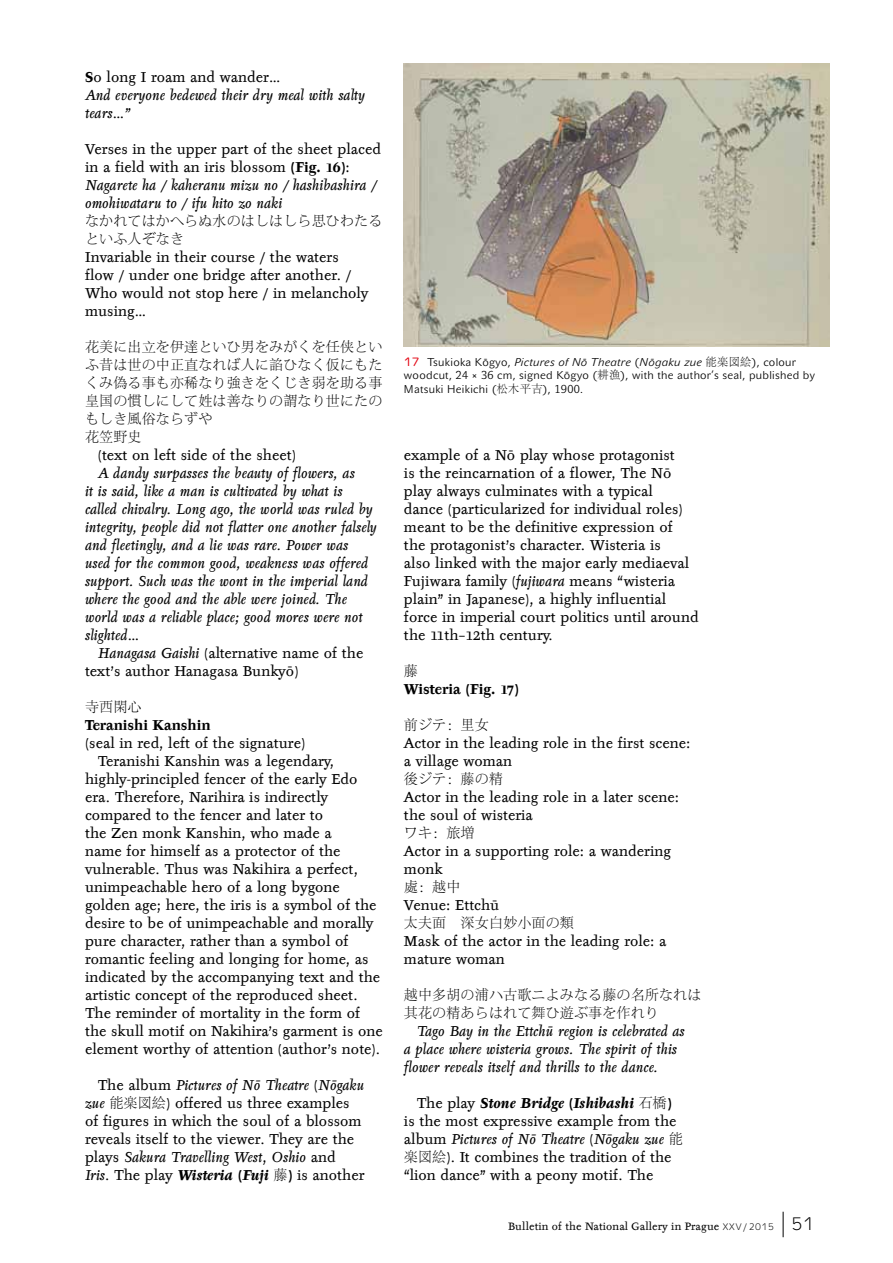
<style>
.page{position:relative;width:893px;height:1263px;background:#fff}
.page>*{position:absolute;margin:0;border:0;box-sizing:border-box;transform-origin:0 0}
.t1{font:14.1px/18px "Tyfa Text CE";letter-spacing:.005em;color:#000}
.t2{font:italic 14.1px/18px "Tyfa Text CE";letter-spacing:.005em;color:#000}
.t3{font:300 14.1px "Adobe Song Std";letter-spacing:.005em;color:#000}
.t4{font:700 14.1px/18px "Tyfa Text CE";letter-spacing:.005em;color:#000}
.t5{font:11.25px/13.5px "John Sans Lite Pro";letter-spacing:.025em;color:#000}
.t6{font:10.5px "Tyfa Text CE";letter-spacing:.015em;color:#000}
.s1{font-weight:700;font-style:normal}
.s2{font-style:normal}
.s3{font-weight:700}
.s4{font-style:italic}
.s5{font-family:"Adobe Song Std";font-weight:300}
.s6{font-weight:700;font-style:italic}
.s7{font-family:"Metron Text Pro";font-size:12px;color:#e30613}
.s8{font-family:"Metron Light Pro";font-size:9.45px}
.s9{font-family:"Metron Light Pro";font-size:18px}
</style>
<div class="page">
<svg style="left:783px;top:1212px;width:1px;height:25px"></svg>
<img style="left:404px;top:64px;width:425px;height:283px">
<p class="t2" style="left:85px;top:68px;width:282px"><span class="s1">S</span><span class="s2">o long I roam and wander…<br></span>And everyone bedewed their dry meal with salty tears…”</p>
<p class="t1" style="left:85px;top:140px;width:299px">Verses in the upper part of the sheet placed in a field with an iris blossom <span class="s3">(Fig. 16)</span>:<br><span class="s4">Nagarete ha / kaheranu mizu no / hashibashira / omohiwataru to / ifu hito zo naki<br></span><span class="s5">なかれてはかへらぬ水のはしはしら思ひわたるといふ人ぞなき<br></span>Invariable in their course / the waters<br>flow / under one bridge after another. /<br>Who would not stop here / in melancholy musing…</p>
<p class="t3" style="left:85px;top:339px;width:299px">花美に出立を伊達といひ男をみがくを任侠とい</p>
<p class="t3" style="left:85px;top:357px;width:299px">ふ昔は世の中正直なれば人に諂ひなく仮にもた</p>
<p class="t3" style="left:85px;top:375px;width:299px">くみ偽る事も亦稀なり強きをくじき弱を助る事</p>
<p class="t3" style="left:85px;top:393px;width:299px">皇国の慣しにして姓は善なりの謂なり世にたの</p>
<p class="t3" style="left:85px;top:411px;width:129px">もしき風俗ならずや</p>
<p class="t3" style="left:85px;top:429px;width:58px">花笠野史</p>
<p class="t1" style="left:98px;top:446px;width:200px">(text on left side of the sheet)</p>
<p class="t2" style="left:98px;top:464px;width:259px">A dandy surpasses the beauty of flowers, as</p>
<p class="t2" style="left:85px;top:482px;width:259px">it is said, like a man is cultivated by what is</p>
<p class="t2" style="left:85px;top:500px;width:289px">called chivalry. Long ago, the world was ruled by</p>
<p class="t2" style="left:85px;top:518px;width:293px">integrity, people did not flatter one another falsely</p>
<p class="t2" style="left:85px;top:536px;width:265px">and fleetingly, and a lie was rare. Power was</p>
<p class="t2" style="left:85px;top:554px;width:285px">used for the common good, weakness was offered</p>
<p class="t2" style="left:85px;top:572px;width:285px">support. Such was the wont in the imperial land</p>
<p class="t2" style="left:85px;top:590px;width:264px">where the good and the able were joined. The</p>
<p class="t2" style="left:85px;top:608px;width:279px">world was a reliable place; good mores were not</p>
<p class="t2" style="left:85px;top:626px;width:56px">slighted…</p>
<p class="t1" style="left:98px;top:644px;width:267px"><span class="s4">Hanagasa Gaishi</span> (alternative name of the</p>
<p class="t1" style="left:85px;top:662px;width:215px">text’s author Hanagasa Bunkyō)</p>
<p class="t3" style="left:85px;top:699px;width:58px">寺西閑心</p>
<p class="t4" style="left:85px;top:716px;width:127px">Teranishi Kanshin</p>
<p class="t1" style="left:85px;top:734px;width:222px">(seal in red, left of the signature)</p>
<p class="t1" style="left:98px;top:752px;width:238px">Teranishi Kanshin was a legendary,</p>
<p class="t1" style="left:85px;top:770px;width:274px">highly-principled fencer of the early Edo</p>
<p class="t1" style="left:85px;top:788px;width:244px">era. Therefore, Narihira is indirectly</p>
<p class="t1" style="left:85px;top:806px;width:240px">compared to the fencer and later to</p>
<p class="t1" style="left:85px;top:824px;width:248px">the Zen monk Kanshin, who made a</p>
<p class="t1" style="left:85px;top:842px;width:257px">name for himself as a protector of the</p>
<p class="t1" style="left:85px;top:860px;width:275px">vulnerable. Thus was Nakihira a perfect,</p>
<p class="t1" style="left:85px;top:878px;width:256px">unimpeachable hero of a long bygone</p>
<p class="t1" style="left:85px;top:896px;width:293px">golden age; here, the iris is a symbol of the</p>
<p class="t1" style="left:85px;top:914px;width:290px">desire to be of unimpeachable and morally</p>
<p class="t1" style="left:85px;top:932px;width:265px">pure character, rather than a symbol of</p>
<p class="t1" style="left:85px;top:950px;width:285px">romantic feeling and longing for home, as</p>
<p class="t1" style="left:85px;top:968px;width:297px">indicated by the accompanying text and the</p>
<p class="t1" style="left:85px;top:986px;width:274px">artistic concept of the reproduced sheet.</p>
<p class="t1" style="left:85px;top:1004px;width:277px">The reminder of mortality in the form of</p>
<p class="t1" style="left:85px;top:1022px;width:299px">the skull motif on Nakihira’s garment is one</p>
<p class="t1" style="left:85px;top:1040px;width:296px">element worthy of attention (author’s note).</p>
<p class="t1" style="left:85px;top:1076px;width:281px;text-indent:13px">The album <span class="s4">Pictures of Nō Theatre</span> (<span class="s4">Nōgaku zue</span> <span class="s5">能楽図絵</span>) offered us three examples of figures in which the soul of a blossom reveals itself to the viewer. They are the plays <span class="s4">Sakura Travelling West</span>, <span class="s4">Oshio</span> and<br><span class="s4">Iris</span>. The play <span class="s6">Wisteria</span> <span class="s3">(</span><span class="s6">Fuji</span> <span class="s5">藤</span><span class="s3">)</span> is another</p>
<p class="t5" style="left:404px;top:355px;width:413px"><span class="s7">17</span> Tsukioka Kōgyo, <span class="s4">Pictures of Nō Theatre</span> (<span class="s4">Nōgaku zue</span> <span class="s5">能楽図絵</span>), colour woodcut, 24 × 36 cm, signed Kōgyo (<span class="s5">耕漁</span>), with the author’s seal, published by<br>Matsuki Heikichi (<span class="s5">松木平吉</span>), 1900.</p>
<p class="t1" style="left:404px;top:446px;width:296px">example of a Nō play whose protagonist<br>is the reincarnation of a flower, The Nō play always culminates with a typical<br>dance (particularized for individual roles) meant to be the definitive expression of<br>the protagonist’s character. Wisteria is<br>also linked with the major early mediaeval Fujiwara family (<span class="s4">fujiwara</span> means “wisteria plain” in Japanese), a highly influential force in imperial court politics until around the 11th–12th century.</p>
<p class="t4" style="left:404px;top:662px;width:116px"><span class="s5">藤<br></span>Wisteria (Fig. 17)</p>
<p class="t1" style="left:404px;top:716px;width:288px"><span class="s5">前ジテ：里女<br></span>Actor in the leading role in the first scene: a village woman<br><span class="s5">後ジテ：藤の精<br></span>Actor in the leading role in a later scene: the soul of wisteria<br><span class="s5">ワキ：旅増<br></span>Actor in a supporting role: a wandering monk<br><span class="s5">處：越中<br></span>Venue: Ettchū<br><span class="s5">太夫面　深女白妙小面の類<br></span>Mask of the actor in the leading role: a mature woman</p>
<p class="t3" style="left:404px;top:987px;width:299px">越中多胡の浦ハ古歌ニよみなる藤の名所なれは</p>
<p class="t3" style="left:404px;top:1005px;width:256px">其花の精あらはれて舞ひ遊ぶ事を作れり</p>
<p class="t2" style="left:417px;top:1022px;width:270px">Tago Bay in the Ettchū region is celebrated as</p>
<p class="t2" style="left:404px;top:1040px;width:275px">a place where wisteria grows. The spirit of this</p>
<p class="t2" style="left:404px;top:1058px;width:256px">flower reveals itself and thrills to the dance.</p>
<p class="t1" style="left:404px;top:1094px;width:280px;text-indent:13px">The play <span class="s6">Stone Bridge</span> <span class="s3">(</span><span class="s6">Ishibashi</span> <span class="s5">石橋</span><span class="s3">) </span>is the most expressive example from the album <span class="s4">Pictures of Nō Theatre</span> (<span class="s4">Nōgaku zue</span> <span class="s5">能楽図絵</span>). It combines the tradition of the “lion dance” with a peony motif. The</p>
<p class="t6" style="left:508px;top:1221px;width:307px">Bulletin of the National Gallery in Prague <span class="s8">XXV / 2015</span> <span class="s9">51</span></p>
</div>
